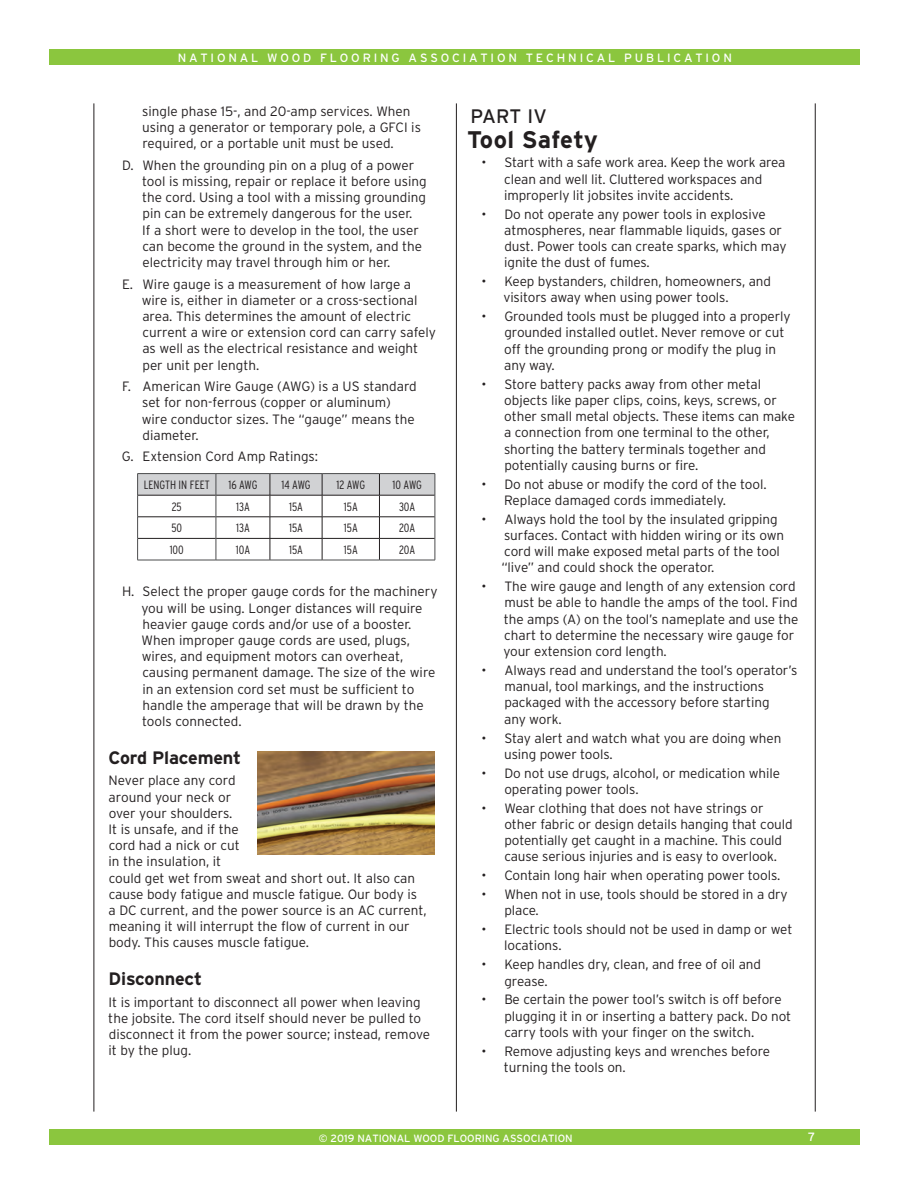
<style>
.page{position:relative;width:911px;height:1179px;background:#fff}
.page>*{position:absolute;margin:0;border:0;box-sizing:border-box;transform-origin:0 0}
.t1{font:700 24px "Interstate";letter-spacing:.005em;color:#231f20}
.t2{font:19.5px "Interstate";letter-spacing:.005em;color:#231f20}
.t3{font:700 18px "Interstate";letter-spacing:-.01em;color:#231f20}
.t4{font:300 13.5px/16.2px "Interstate";letter-spacing:-.005em;color:#231f20}
.t5{font:300 condensed 12px "Interstate";color:#231f20}
.t6{font:12px "Interstate";letter-spacing:.235em;color:#fff}
.t7{font:10.5px "Interstate";color:#fff}
</style>
<div class="page">
<div style="left:49px;top:49px;width:810px;height:15px;background:#8bc63e"></div>
<div style="left:49px;top:1129px;width:810px;height:16px;background:#8bc63e"></div>
<hr style="left:456px;top:103px;width:1px;height:1008px;background:#231f20">
<hr style="left:814px;top:103px;width:1px;height:1008px;background:#231f20">
<hr style="left:94px;top:103px;width:1px;height:1008px;background:#231f20">
<img style="left:257px;top:751px;width:177px;height:103px">
<hr style="left:216px;top:473px;width:54px;height:1px;background:#4b4c4d">
<hr style="left:270px;top:473px;width:52px;height:1px;background:#4b4c4d">
<hr style="left:322px;top:473px;width:57px;height:1px;background:#4b4c4d">
<hr style="left:379px;top:473px;width:56px;height:1px;background:#4b4c4d">
<hr style="left:216px;top:560px;width:54px;height:1px;background:#4b4c4d">
<hr style="left:270px;top:560px;width:52px;height:1px;background:#4b4c4d">
<hr style="left:322px;top:560px;width:57px;height:1px;background:#4b4c4d">
<hr style="left:379px;top:560px;width:56px;height:1px;background:#4b4c4d">
<hr style="left:137px;top:473px;width:79px;height:1px;background:#4b4c4d">
<hr style="left:137px;top:560px;width:79px;height:1px;background:#4b4c4d">
<svg style="left:137px;top:474px;width:298px;height:86px"></svg>
<p class="t6" style="left:178px;top:50px;width:555px">NATIONAL WOOD FLOORING ASSOCIATION TECHNICAL PUBLICATION</p>
<p class="t4" style="left:142px;top:103px;width:280px">single phase 15-, and 20-amp services. When using a generator or temporary pole, a GFCI is required, or a portable unit must be used.</p>
<p class="t4" style="left:142px;top:157px;width:286px;text-indent:-20px">D. When the grounding pin on a plug of a power tool is missing, repair or replace it before using the cord. Using a tool with a missing grounding pin can be extremely dangerous for the user.<br>If a short were to develop in the tool, the user can become the ground in the system, and the electricity may travel through him or her.</p>
<p class="t4" style="left:142px;top:276px;width:296px;text-indent:-20px">E. Wire gauge is a measurement of how large a wire is, either in diameter or a cross-sectional area. This determines the amount of electric current a wire or extension cord can carry safely as well as the electrical resistance and weight per unit per length.</p>
<p class="t4" style="left:142px;top:378px;width:276px;text-indent:-20px">F. American Wire Gauge (AWG) is a US standard set for non-ferrous (copper or aluminum) wire conductor sizes. The “gauge” means the diameter.</p>
<p class="t4" style="left:122px;top:448px;width:198px">G. Extension Cord Amp Ratings:</p>
<p class="t5" style="left:144px;top:478px;width:68px">LENGTH IN FEET</p>
<p class="t5" style="left:228px;top:478px;width:30px">16 AWG</p>
<p class="t5" style="left:281px;top:478px;width:31px">14 AWG</p>
<p class="t5" style="left:336px;top:478px;width:30px">12 AWG</p>
<p class="t5" style="left:392px;top:478px;width:31px">10 AWG</p>
<p class="t5" style="left:172px;top:499px;width:11px">25</p>
<p class="t5" style="left:236px;top:499px;width:15px">13A</p>
<p class="t5" style="left:289px;top:499px;width:15px">15A</p>
<p class="t5" style="left:343px;top:499px;width:15px">15A</p>
<p class="t5" style="left:399px;top:499px;width:18px">30A</p>
<p class="t5" style="left:171px;top:521px;width:12px">50</p>
<p class="t5" style="left:236px;top:521px;width:15px">13A</p>
<p class="t5" style="left:289px;top:521px;width:15px">15A</p>
<p class="t5" style="left:343px;top:521px;width:15px">15A</p>
<p class="t5" style="left:399px;top:521px;width:18px">20A</p>
<p class="t5" style="left:170px;top:542px;width:16px">100</p>
<p class="t5" style="left:236px;top:542px;width:16px">10A</p>
<p class="t5" style="left:289px;top:542px;width:15px">15A</p>
<p class="t5" style="left:343px;top:542px;width:15px">15A</p>
<p class="t5" style="left:399px;top:542px;width:18px">20A</p>
<p class="t4" style="left:141px;top:583px;width:297px;text-indent:-19px">H. Select the proper gauge cords for the machinery you will be using. Longer distances will require heavier gauge cords and/or use of a booster.<br>When improper gauge cords are used, plugs, wires, and equipment motors can overheat, causing permanent damage. The size of the wire in an extension cord set must be sufficient to handle the amperage that will be drawn by the tools connected.</p>
<h3 class="t3" style="left:108px;top:746px;width:134px">Cord Placement</h3>
<p class="t4" style="left:108px;top:772px;width:319px">Never place any cord<br>around your neck or<br>over your shoulders.<br>It is unsafe, and if the<br>cord had a nick or cut<br>in the insulation, it<br>could get wet from sweat and short out. It also can cause body fatigue and muscle fatigue. Our body is a DC current, and the power source is an AC current, meaning it will interrupt the flow of current in our body. This causes muscle fatigue.</p>
<h3 class="t3" style="left:108px;top:968px;width:95px">Disconnect</h3>
<p class="t4" style="left:108px;top:994px;width:323px">It is important to disconnect all power when leaving the jobsite. The cord itself should never be pulled to disconnect it from the power source; instead, remove it by the plug.</p>
<h2 class="t2" style="left:470px;top:104px;width:78px">PART IV</h2>
<h1 class="t1" style="left:467px;top:125px;width:132px">Tool Safety</h1>
<p class="t4" style="left:504px;top:154px;width:283px;text-indent:-23px">• Start with a safe work area. Keep the work area clean and well lit. Cluttered workspaces and improperly lit jobsites invite accidents.</p>
<p class="t4" style="left:504px;top:206px;width:284px;text-indent:-23px">• Do not operate any power tools in explosive atmospheres, near flammable liquids, gases or dust. Power tools can create sparks, which may ignite the dust of fumes.</p>
<p class="t4" style="left:503px;top:273px;width:269px;text-indent:-22px">• Keep bystanders, children, homeowners, and visitors away when using power tools.</p>
<p class="t4" style="left:504px;top:308px;width:288px;text-indent:-23px">• Grounded tools must be plugged into a properly grounded installed outlet. Never remove or cut off the grounding prong or modify the plug in any way.</p>
<p class="t4" style="left:504px;top:376px;width:292px;text-indent:-22px">• Store battery packs away from other metal objects like paper clips, coins, keys, screws, or other small metal objects. These items can make a connection from one terminal to the other, shorting the battery terminals together and potentially causing burns or fire.</p>
<p class="t4" style="left:504px;top:476px;width:264px;text-indent:-23px">• Do not abuse or modify the cord of the tool.<br>Replace damaged cords immediately.</p>
<p class="t4" style="left:501px;top:511px;width:284px;text-indent:-20px">• Always hold the tool by the insulated gripping surfaces. Contact with hidden wiring or its own cord will make exposed metal parts of the tool “live” and could shock the operator.</p>
<p class="t4" style="left:503px;top:578px;width:296px;text-indent:-22px">• The wire gauge and length of any extension cord must be able to handle the amps of the tool. Find the amps (A) on the tool’s nameplate and use the chart to determine the necessary wire gauge for your extension cord length.</p>
<p class="t4" style="left:504px;top:662px;width:294px;text-indent:-23px">• Always read and understand the tool’s operator’s manual, tool markings, and the instructions packaged with the accessory before starting<br>any work.</p>
<p class="t4" style="left:504px;top:729px;width:279px;text-indent:-22px">• Stay alert and watch what you are doing when using power tools.</p>
<p class="t4" style="left:504px;top:765px;width:277px;text-indent:-23px">• Do not use drugs, alcohol, or medication while operating power tools.</p>
<p class="t4" style="left:504px;top:800px;width:290px;text-indent:-23px">• Wear clothing that does not have strings or other fabric or design details hanging that could potentially get caught in a machine. This could cause serious injuries and is easy to overlook.</p>
<p class="t4" style="left:481px;top:867px;width:300px">• Contain long hair when operating power tools.</p>
<p class="t4" style="left:504px;top:886px;width:285px;text-indent:-23px">• When not in use, tools should be stored in a dry place.</p>
<p class="t4" style="left:504px;top:921px;width:289px;text-indent:-23px">• Electric tools should not be used in damp or wet locations.</p>
<p class="t4" style="left:504px;top:956px;width:258px;text-indent:-23px">• Keep handles dry, clean, and free of oil and grease.</p>
<p class="t4" style="left:504px;top:991px;width:288px;text-indent:-23px">• Be certain the power tool’s switch is off before plugging it in or inserting a battery pack. Do not carry tools with your finger on the switch.</p>
<p class="t4" style="left:503px;top:1043px;width:267px;text-indent:-22px">• Remove adjusting keys and wrenches before turning the tools on.</p>
<p class="t7" style="left:319px;top:1131px;width:255px">© 2019 NATIONAL WOOD FLOORING ASSOCIATION</p>
<p class="t6" style="left:807px;top:1130px;width:9px">7</p>
</div>
